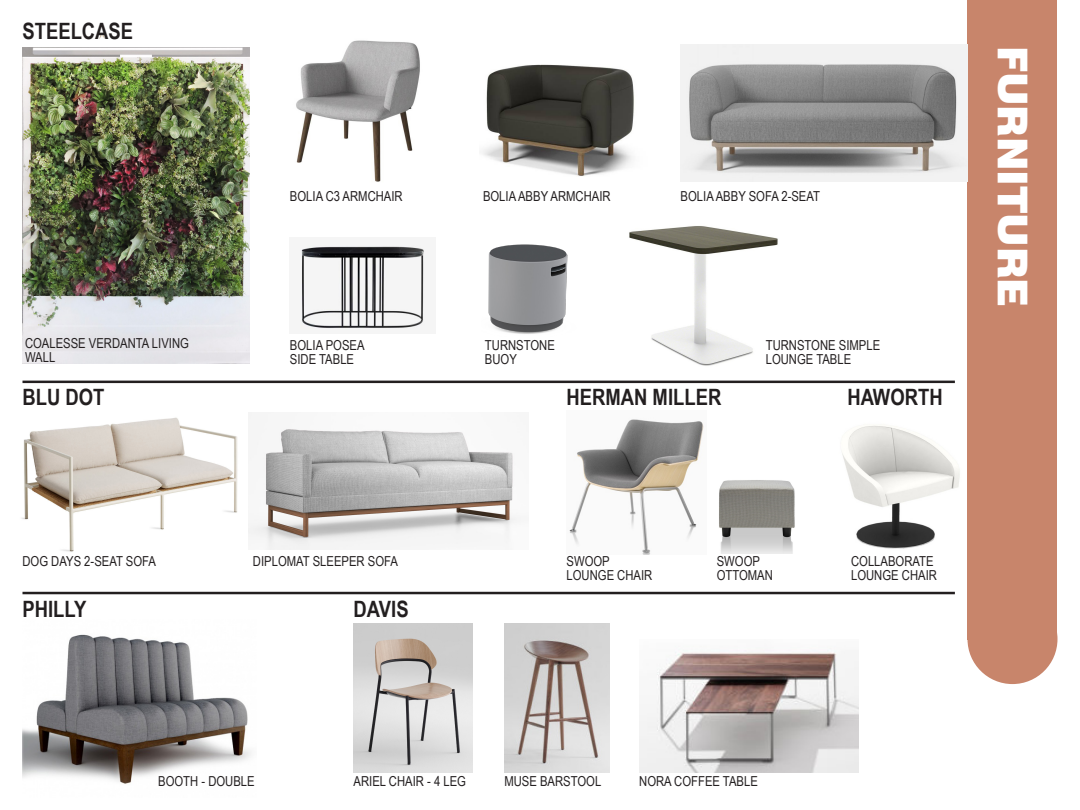
<style>
.page{position:relative;width:1080px;height:810px;background:#fff}
.page>*{position:absolute;margin:0;border:0;box-sizing:border-box;transform-origin:0 0}
.t1{font:900 41.25px "Swiss 721 BT";color:#fff}
.t2{font:700 22.5px "Arial Narrow";color:#231f20}
.t3{font:13.75px/13.8px "Arial Narrow";color:#231f20}
</style>
<div class="page">
<div style="left:968px;top:0;width:90px;height:639px;background:#c8856b"></div>
<img style="left:488px;top:244px;width:80px;height:90px">
<img style="left:629px;top:226px;width:149px;height:140px">
<img style="left:640px;top:650px;width:219px;height:123px">
<img style="left:354px;top:623px;width:118px;height:150px">
<img style="left:719px;top:480px;width:76px;height:73px">
<img style="left:504px;top:623px;width:105px;height:150px">
<img style="left:681px;top:44px;width:286px;height:137px">
<img style="left:301px;top:245px;width:127px;height:84px">
<svg style="left:99px;top:34px;width:6px;height:4px"></svg>
<img style="left:482px;top:64px;width:152px;height:112px">
<img style="left:296px;top:40px;width:124px;height:142px">
<img style="left:22px;top:47px;width:227px;height:317px">
<img style="left:249px;top:412px;width:268px;height:137px">
<img style="left:21px;top:417px;width:217px;height:135px">
<img style="left:842px;top:425px;width:118px;height:124px">
<img style="left:23px;top:634px;width:228px;height:150px">
<img style="left:569px;top:419px;width:135px;height:135px">
<hr style="left:22px;top:381px;width:933px;height:2px;background:#231f20">
<hr style="left:22px;top:592px;width:933px;height:2px;background:#231f20">
<div style="left:968px;top:594px;width:90px;height:90px;background:#c8856b;border-radius:50%"></div>
<p class="t2" style="left:22px;top:14px;width:112px">STEELCASE</p>
<p class="t3" style="left:290px;top:189px;width:114px">BOLIA C3 ARMCHAIR</p>
<p class="t3" style="left:483px;top:189px;width:129px">BOLIA ABBY ARMCHAIR</p>
<p class="t3" style="left:681px;top:189px;width:141px">BOLIA ABBY SOFA 2-SEAT</p>
<p class="t3" style="left:25px;top:336px;width:165px">COALESSE VERDANTA LIVING<br>WALL</p>
<p class="t3" style="left:290px;top:338px;width:76px">BOLIA POSEA</p>
<p class="t3" style="left:290px;top:352px;width:66px">SIDE TABLE</p>
<p class="t2" style="left:22px;top:380px;width:83px">BLU DOT</p>
<p class="t3" style="left:485px;top:338px;width:71px">TURNSTONE<br>BUOY</p>
<p class="t3" style="left:766px;top:338px;width:116px">TURNSTONE SIMPLE<br>LOUNGE TABLE</p>
<p class="t2" style="left:567px;top:380px;width:156px">HERMAN MILLER</p>
<p class="t2" style="left:847px;top:380px;width:97px">HAWORTH</p>
<p class="t1" style="left:1038px;top:46px;width:263px;rotate:90deg">FURNITURE</p>
<p class="t3" style="left:22px;top:554px;width:135px">DOG DAYS 2-SEAT SOFA</p>
<p class="t3" style="left:253px;top:554px;width:146px">DIPLOMAT SLEEPER SOFA</p>
<p class="t3" style="left:717px;top:554px;width:45px">SWOOP</p>
<p class="t3" style="left:717px;top:567px;width:58px">OTTOMAN</p>
<p class="t3" style="left:567px;top:554px;width:45px">SWOOP</p>
<p class="t3" style="left:567px;top:567px;width:87px">LOUNGE CHAIR</p>
<p class="t2" style="left:22px;top:592px;width:65px">PHILLY</p>
<p class="t2" style="left:354px;top:592px;width:57px">DAVIS</p>
<p class="t3" style="left:851px;top:554px;width:84px">COLLABORATE</p>
<p class="t3" style="left:851px;top:567px;width:87px">LOUNGE CHAIR</p>
<p class="t3" style="left:158px;top:774px;width:98px">BOOTH - DOUBLE</p>
<p class="t3" style="left:354px;top:774px;width:114px">ARIEL CHAIR - 4 LEG</p>
<p class="t3" style="left:504px;top:774px;width:98px">MUSE BARSTOOL</p>
<p class="t3" style="left:639px;top:774px;width:120px">NORA COFFEE TABLE</p>
</div>
